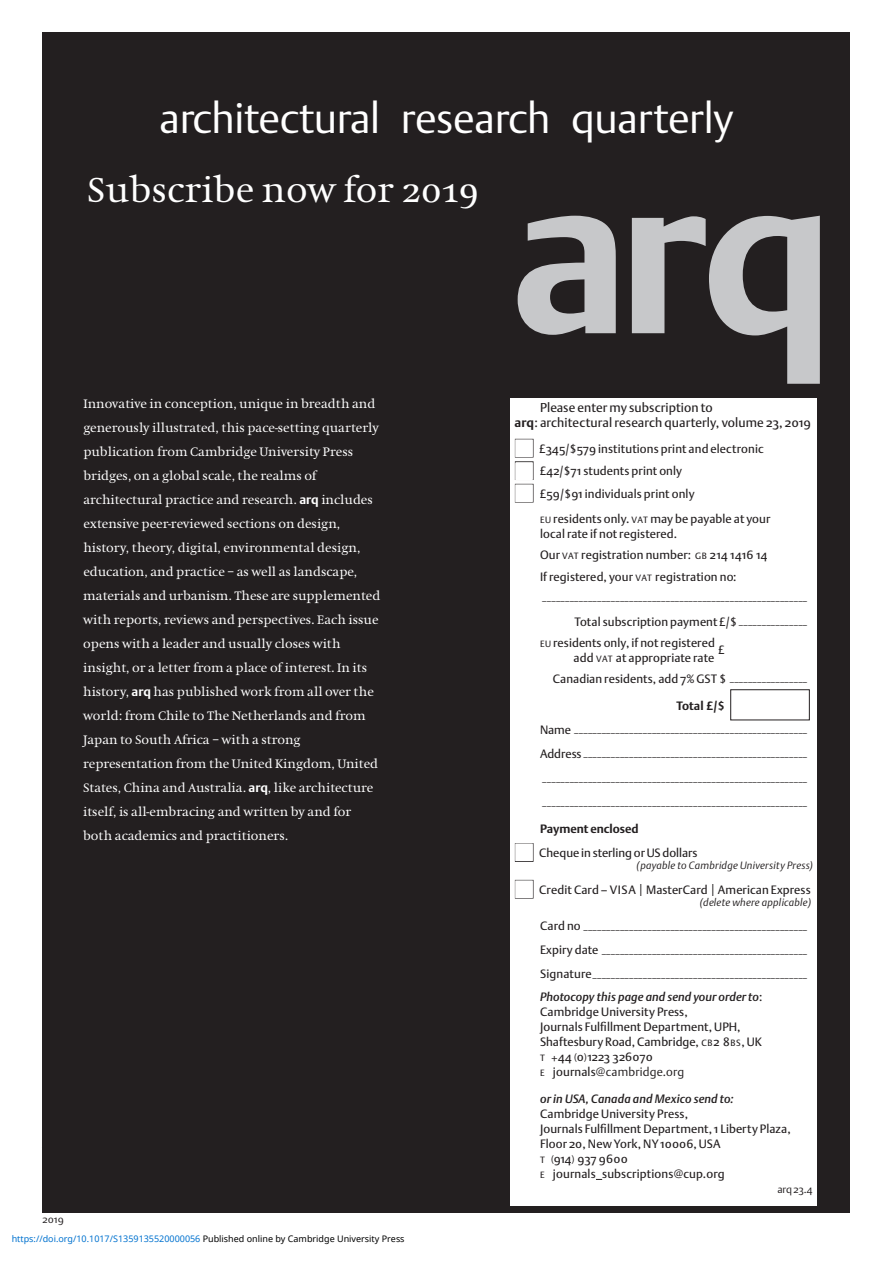
<style>
.page{position:relative;width:893px;height:1263px;background:#fff}
.page>*{position:absolute;margin:0;border:0;box-sizing:border-box;transform-origin:0 0}
.t1{font:700 223.5px "DTL Argo ST";color:#c7c8ca}
.t2{font:42px "DTL Argo ST Light";letter-spacing:-.01em;color:#fff}
.t3{font:36px "Hollander";letter-spacing:.005em;color:#fff}
.t4{font:12.75px/24px "Hollander";color:#fff}
.t5{font:12.75px/15px "DTL Argo ST";letter-spacing:.01em;color:#231f20}
.t6{font:12px/15px "DTL Argo ST";letter-spacing:.01em;color:#231f20}
.t7{font:italic 12px "DTL Argo ST Medium";letter-spacing:.01em;color:#231f20}
.t8{font:700 12px "DTL Argo ST";color:#231f20}
.t9{font:12px "DTL Argo ST Light";letter-spacing:.015em;color:#231f20}
.t10{font:italic 10.5px "DTL Argo T Light";letter-spacing:.025em;color:#231f20}
.t11{font:10.5px "DTL Argo ST Light";color:#231f20}
.t12{font:9px "DTL Argo ST Light";color:#231f20}
.t13{font:9px "Noto Sans";color:#0172cf}
.s1{font-family:"Hollander SC"}
.s2{font-family:"DTL Argo ST";font-weight:700}
.s3{color:#000}
.s4{font-weight:700}
.s5{color:#fff}
.s6{font-size:9px}
.s7{font-family:"Hollander"}
.s8{font-family:"DTL Argo ST";font-style:normal}
.s9{font-family:"DTL Argo ST Light"}
.s10{font-family:"DTL Argo ST Light";font-size:9px}
.s11{font-family:"DTL Argo ST";font-size:9px}
.s12{font-family:"DTL Argo ST"}
</style>
<div class="page">
<div style="left:43px;top:33px;width:807px;height:1180px;background:#231f20"></div>
<div style="left:510px;top:398px;width:307px;height:808px;background:#fff"></div>
<div style="left:515px;top:439px;width:18px;height:18px;border:1px solid #231f20"></div>
<div style="left:515px;top:461px;width:18px;height:19px;border:1px solid #231f20"></div>
<div style="left:515px;top:484px;width:18px;height:18px;border:1px solid #231f20"></div>
<div style="left:515px;top:843px;width:18px;height:19px;border:1px solid #231f20"></div>
<div style="left:515px;top:880px;width:18px;height:18px;border:1px solid #231f20"></div>
<div style="left:730px;top:689px;width:80px;height:31px;border:1px solid #231f20"></div>
<h2 class="t2" style="left:159px;top:93px;width:576px">architectural research quarterly</h2>
<h3 class="t3" style="left:87px;top:170px;width:393px">Subscribe now for <span class="s1">2019</span></h3>
<p class="t4" style="left:83px;top:392px;width:299px">Innovative in conception, unique in breadth and generously illustrated, this pace-setting quarterly publication from Cambridge University Press bridges, on a global scale, the realms of architectural practice and research. <span class="s2">arq</span> includes extensive peer-reviewed sections on design, history, theory, digital, environmental design, education, and practice – as well as landscape, materials and urbanism. These are supplemented with reports, reviews and perspectives. Each issue opens with a leader and usually closes with insight, or a letter from a place of interest. In its history, <span class="s2">arq</span> has published work from all over the world: from Chile to The Netherlands and from Japan to South Africa – with a strong representation from the United Kingdom, United States, China and Australia. <span class="s2">arq</span>, like architecture itself, is all-embracing and written by and for both academics and practitioners.</p>
<p class="t11" style="left:43px;top:1213px;width:23px">2019</p>
<p class="t13" style="left:12px;top:1232px;width:394px">https://doi.org/10.1017/S1359135520000056 <span class="s3">Published online by Cambridge University Press</span></p>
<h1 class="t1" style="left:510px;top:121px;width:325px">arq</h1>
<p class="t5" style="left:514px;top:400px;width:298px;text-indent:26px">Please enter my subscription to<br><span class="s4">arq</span>: architectural research quarterly, volume 23, 2019</p>
<p class="t6" style="left:514px;top:441px;width:251px"><span class="s5">■</span> £345/$579 institutions print and electronic</p>
<p class="t6" style="left:514px;top:464px;width:169px"><span class="s5">■</span> £42/$71 students print only</p>
<p class="t6" style="left:540px;top:481px;width:232px;line-height:25.5px;text-indent:-26px"><span class="s5">■</span> £59/$91 individuals print only<br><span class="s6">EU</span> residents only. <span class="s6">VAT</span> may be payable at your</p>
<p class="t6" style="left:540px;top:524px;width:229px;line-height:21px">local rate if not registered.<br>Our <span class="s6">VAT</span> registration number: <span class="s6">GB</span> 214 1416 14<br>If registered, your <span class="s6">VAT</span> registration no:</p>
<p class="t12" style="left:542px;top:596px;width:267px">– – – – – – – – – – – – – – – – – – – – – – – – – – – – – – – – – – – – – – – – – – – – – – – – – – – – – – – – – –</p>
<p class="t6" style="left:540px;top:611px;width:269px;line-height:21px;text-indent:34px">Total subscription payment £/$ <sub>–</sub> <sub>–</sub> <sub>–</sub> <sub>–</sub> <sub>–</sub> <sub>–</sub> <sub>–</sub> <sub>–</sub> <sub>–</sub> <sub>–</sub> <sub>–</sub> <sub>–</sub> <sub>–</sub> <sub>–</sub> <sub>–<br></sub><span class="s6">EU</span> residents only, if not registered</p>
<p class="t6" style="left:574px;top:650px;width:142px">add <span class="s6">VAT</span> at appropriate rate</p>
<p class="t6" style="left:718px;top:642px;width:8px">£</p>
<p class="t6" style="left:553px;top:671px;width:256px">Canadian residents, add 7% GST $ <sub>–</sub> <sub>–</sub> <sub>–</sub> <sub>–</sub> <sub>–</sub> <sub>–</sub> <sub>–</sub> <sub>–</sub> <sub>–</sub> <sub>–</sub> <sub>–</sub> <sub>–</sub> <sub>–</sub> <sub>–</sub> <sub>–</sub> <sub>–</sub> <sub>–</sub></p>
<p class="t8" style="left:676px;top:698px;width:49px">Total £/$</p>
<p class="t12" style="left:540px;top:728px;width:269px"><sup>Name</sup> – – – – – – – – – – – – – – – – – – – – – – – – – – – – – – – – – – – – – – – – – – – – – – – – – – –</p>
<p class="t12" style="left:540px;top:752px;width:269px"><sup>Address</sup> – – – – – – – – – – – – – – – – – – – – – – – – – – – – – – – – – – – – – – – – – – – – – – – – –</p>
<p class="t12" style="left:542px;top:776px;width:267px">– – – – – – – – – – – – – – – – – – – – – – – – – – – – – – – – – – – – – – – – – – – – – – – – – – – – – – – – – –</p>
<p class="t12" style="left:542px;top:800px;width:267px">– – – – – – – – – – – – – – – – – – – – – – – – – – – – – – – – – – – – – – – – – – – – – – – – – – – – – – – – – –</p>
<p class="t8" style="left:540px;top:821px;width:100px">Payment enclosed</p>
<p class="t6" style="left:514px;top:845px;width:185px"><span class="s5">■</span> Cheque in sterling or US dollars</p>
<p class="t10" style="left:637px;top:859px;width:178px">(payable to Cambridge University Press)</p>
<p class="t6" style="left:514px;top:882px;width:298px"><span class="s5">■</span> Credit Card – VISA <span class="s7">|</span> MasterCard <span class="s7">|</span> American Express</p>
<p class="t10" style="left:700px;top:896px;width:113px">(delete where applicable)</p>
<p class="t12" style="left:540px;top:924px;width:269px"><sup>Card</sup> <sup>no</sup> – – – – – – – – – – – – – – – – – – – – – – – – – – – – – – – – – – – – – – – – – – – – – – – – –</p>
<p class="t12" style="left:540px;top:948px;width:269px"><sup>Expiry</sup> <sup>date</sup> – – – – – – – – – – – – – – – – – – – – – – – – – – – – – – – – – – – – – – – – – – – – –</p>
<p class="t12" style="left:540px;top:972px;width:269px"><sup>Signature</sup> – – – – – – – – – – – – – – – – – – – – – – – – – – – – – – – – – – – – – – – – – – – – – – –</p>
<p class="t7" style="left:540px;top:990px;width:224px">Photocopy this page and send your order to<span class="s8">:</span></p>
<p class="t6" style="left:540px;top:1004px;width:223px">Cambridge University Press,<br>Journals Fulfillment Department, UPH,<br>Shaftesbury Road, Cambridge, <span class="s6">CB</span>2 8<span class="s6">BS</span>, UK<br><span class="s6">T</span> <span class="s9">+</span>44 <span class="s10">(</span>0<span class="s10">)</span>1223 326070</p>
<p class="t9" style="left:540px;top:1065px;width:146px"><span class="s11">E</span> <span class="s12">journals</span>@cambridge.org</p>
<p class="t7" style="left:540px;top:1091px;width:195px">or in USA, Canada and Mexico send to:</p>
<p class="t6" style="left:540px;top:1106px;width:252px">Cambridge University Press,<br>Journals Fulfillment Department, 1 Liberty Plaza,<br>Floor 20, New York, NY 10006, USA<br><span class="s6">T</span> <span class="s10">(</span>914<span class="s10">)</span> 937 9600<br><span class="s6">E</span> journals subscriptions@cup.org</p>
<p class="t11" style="left:777px;top:1183px;width:37px">arq 23.4</p>
</div>
